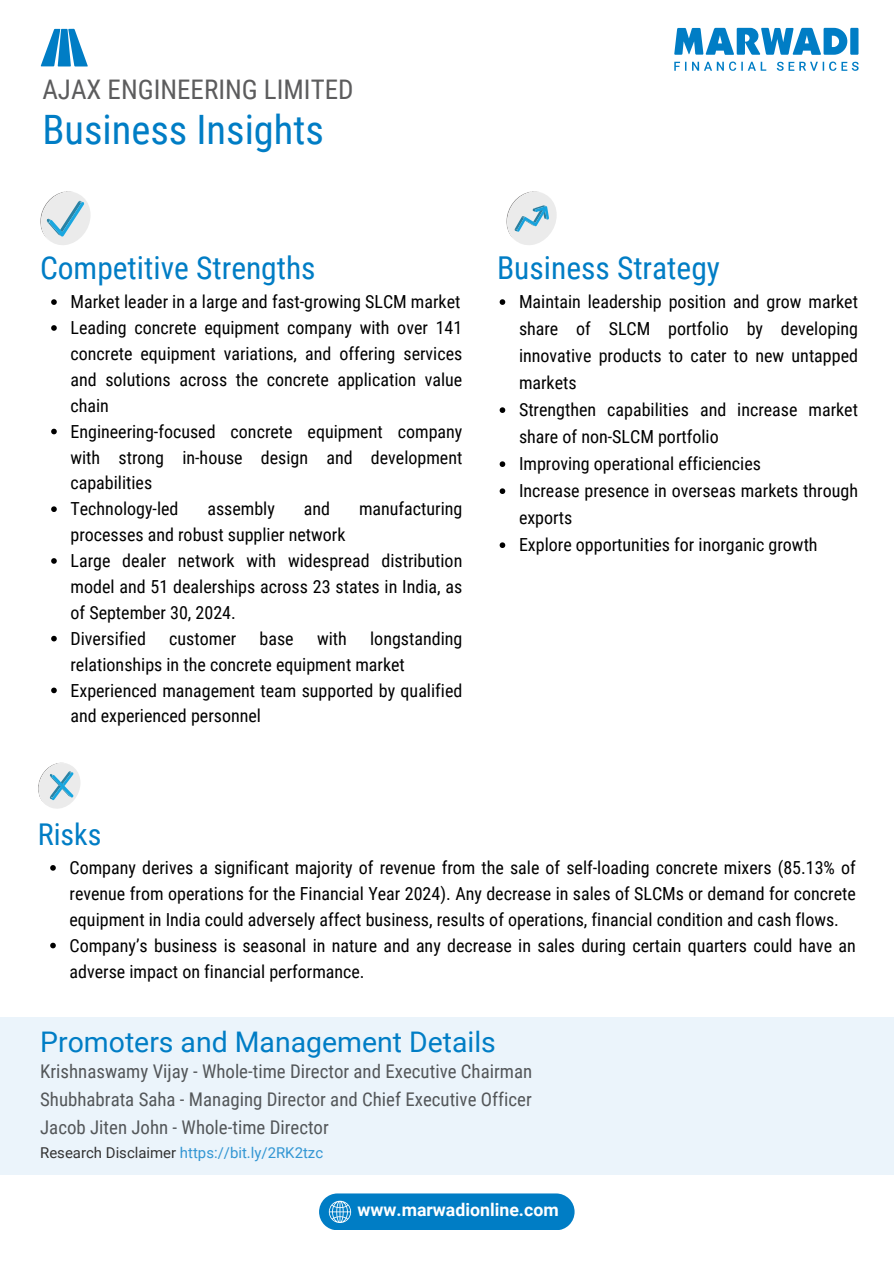
<style>
.page{position:relative;width:894px;height:1264px;background:#fff}
.page>*{position:absolute;margin:0;border:0;box-sizing:border-box;transform-origin:0 0}
.t1{font:40.5px "Roboto Condensed";color:#007dc5}
.t2{font:31.5px "Roboto Condensed";color:#007dc5}
.t3{font:30px "Roboto Condensed";color:#007dc5}
.t4{font:28.35px "Roboto";color:#007dc5}
.t5{font:27px "Roboto Condensed";color:#5c5c5d}
.t6{font:18.9px/28.3px "Roboto Condensed";color:#000;text-align:justify}
.t7{font:18px/25.8px "Roboto Condensed";color:#000;text-align:justify}
.t8{font:700 17.7px "Roboto";color:#fff}
.t9{font:15px "Roboto";color:#3296d3}
.s1{color:#333}
</style>
<div class="page">
<svg style="left:51px;top:299px;width:6px;height:6px"></svg>
<svg style="left:51px;top:325px;width:6px;height:6px"></svg>
<svg style="left:51px;top:429px;width:6px;height:5px"></svg>
<svg style="left:51px;top:506px;width:6px;height:6px"></svg>
<svg style="left:51px;top:558px;width:6px;height:6px"></svg>
<svg style="left:51px;top:636px;width:6px;height:5px"></svg>
<svg style="left:51px;top:687px;width:6px;height:6px"></svg>
<svg style="left:50px;top:865px;width:6px;height:5px"></svg>
<svg style="left:50px;top:942px;width:6px;height:6px"></svg>
<svg style="left:499px;top:299px;width:6px;height:6px"></svg>
<svg style="left:499px;top:407px;width:6px;height:6px"></svg>
<svg style="left:499px;top:461px;width:6px;height:6px"></svg>
<svg style="left:499px;top:488px;width:6px;height:6px"></svg>
<svg style="left:499px;top:542px;width:6px;height:6px"></svg>
<svg style="left:319px;top:1193px;width:255px;height:37px;background:#0f84c8"></svg>
<svg style="left:41px;top:29px;width:47px;height:37px"></svg>
<svg style="left:674px;top:61px;width:184px;height:10px"></svg>
<div style="left:850px;top:28px;width:8px;height:27px;background:#007dc5"></div>
<svg style="left:674px;top:28px;width:173px;height:27px"></svg>
<div style="left:0;top:1017px;width:893px;height:157px;background:#ebf4fb"></div>
<svg style="left:40px;top:191px;width:50px;height:54px"></svg>
<svg style="left:38px;top:762px;width:42px;height:46px"></svg>
<svg style="left:506px;top:191px;width:50px;height:54px"></svg>
<p class="t5" style="left:42px;top:74px;width:312px">AJAX ENGINEERING LIMITED</p>
<p class="t1" style="left:42px;top:107px;width:283px">Business Insights</p>
<p class="t2" style="left:40px;top:250px;width:277px">Competitive Strengths</p>
<p class="t7" style="left:70px;top:289px;width:391px">Market leader in a large and fast-growing SLCM market</p>
<h3 class="t7" style="left:70px;top:315px;width:393px">Leading concrete equipment company with over 141 concrete equipment variations, and offering services and solutions across the concrete application value chain</h3>
<h1 class="t7" style="left:70px;top:418px;width:393px">Engineering-focused concrete equipment company with strong in-house design and development capabilities</h1>
<p class="t7" style="left:70px;top:496px;width:109px">Technology-led</p>
<p class="t7" style="left:207px;top:496px;width:69px">assembly</p>
<p class="t7" style="left:304px;top:496px;width:28px">and</p>
<p class="t7" style="left:359px;top:496px;width:105px">manufacturing</p>
<p class="t7" style="left:70px;top:522px;width:276px">processes and robust supplier network</p>
<h2 class="t7" style="left:70px;top:548px;width:393px">Large dealer network with widespread distribution model and 51 dealerships across 23 states in India, as of September 30, 2024.</h2>
<p class="t7" style="left:70px;top:625px;width:77px">Diversified</p>
<p class="t7" style="left:169px;top:625px;width:68px">customer</p>
<p class="t7" style="left:259px;top:625px;width:36px">base</p>
<p class="t7" style="left:317px;top:625px;width:31px">with</p>
<p class="t7" style="left:70px;top:625px;width:393px;text-indent:299px">longstanding relationships in the concrete equipment market</p>
<p class="t7" style="left:70px;top:677px;width:393px">Experienced management team supported by qualified and experienced personnel</p>
<h2 class="t2" style="left:497px;top:250px;width:224px">Business Strategy</h2>
<p class="t7" style="left:519px;top:288px;width:340px;line-height:27px">Maintain leadership position and grow market share of SLCM portfolio by developing innovative products to cater to new untapped markets</p>
<p class="t7" style="left:519px;top:396px;width:340px;line-height:27px">Strengthen capabilities and increase market share of non-SLCM portfolio</p>
<p class="t7" style="left:519px;top:451px;width:243px">Improving operational efficiencies</p>
<p class="t7" style="left:519px;top:477px;width:340px;line-height:27px">Increase presence in overseas markets through exports</p>
<h2 class="t7" style="left:519px;top:532px;width:300px">Explore opportunities for inorganic growth</h2>
<p class="t3" style="left:38px;top:817px;width:65px">Risks</p>
<p class="t7" style="left:69px;top:855px;width:787px">Company derives a significant majority of revenue from the sale of self-loading concrete mixers (85.13% of revenue from operations for the Financial Year 2024). Any decrease in sales of SLCMs or demand for concrete equipment in India could adversely affect business, results of operations, financial condition and cash flows.</p>
<p class="t7" style="left:69px;top:932px;width:787px">Company’s business is seasonal in nature and any decrease in sales during certain quarters could have an adverse impact on financial performance.</p>
<p class="t4" style="left:40px;top:1025px;width:457px">Promoters and Management Details</p>
<p class="t6" style="left:40px;top:1057px;width:493px">Krishnaswamy Vijay - Whole-time Director and Executive Chairman Shubhabrata Saha - Managing Director and Chief Executive Officer Jacob Jiten John - Whole-time Director</p>
<p class="t9" style="left:40px;top:1144px;width:284px"><span class="s1">Research Disclaimer</span> https://bit.ly/2RK2tzc</p>
<p class="t8" style="left:357px;top:1199px;width:202px">www.marwadionline.com</p>
</div>
